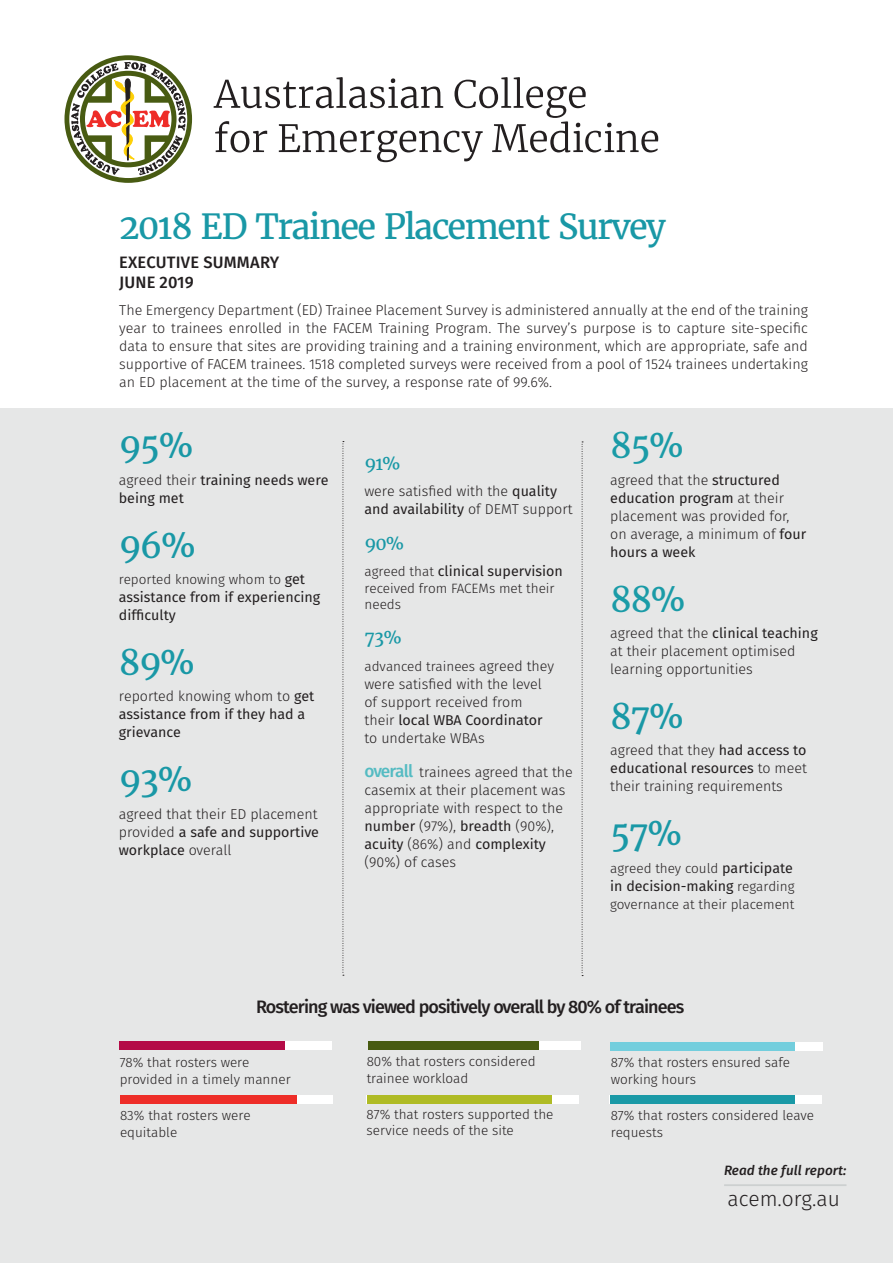
<style>
.page{position:relative;width:893px;height:1263px;background:#fff}
.page>*{position:absolute;margin:0;border:0;box-sizing:border-box;transform-origin:0 0}
.t1{font:34.5px "Merriweather";letter-spacing:-.05em;color:#1998a6}
.t2{font:34.5px "Merriweather";color:#1a9ba7}
.t3{font:300 21px "Fira Sans";color:#231f20}
.t4{font:500 18px "Fira Sans";letter-spacing:-.05em;color:#231f20}
.t5{font:18px "Merriweather";color:#1998a6}
.t6{font:500 16.5px/19.8px "Fira Sans";letter-spacing:.01em;color:#231f20}
.t7{font:300 14.25px/18px "Fira Sans";color:#231f20}
.t8{font:14.25px/18px "Fira Sans";color:#231f20}
.t9{font:300 13.5px/16.5px "Fira Sans";color:#231f20}
.t10{font:italic 500 13.5px "Fira Sans";color:#231f20}
.s1{font-weight:300}
.s2{font-weight:400;font-size:14.25px}
.s3{font-weight:400}
.s4{font-weight:300;font-size:13.5px}
.s5{font-size:14.25px}
.s6{font-weight:500;font-size:17.25px;color:#54bbc2}
</style>
<div class="page">
<div style="left:0;top:408px;width:893px;height:855px;background:#e6e7e7"></div>
<svg style="left:214px;top:77px;width:444px;height:85px"></svg>
<svg style="left:64px;top:55px;width:128px;height:128px"></svg>
<hr style="left:724px;top:1184px;width:122px;height:2px;background:#cdd0d0">
<div style="left:610px;top:1042px;width:212px;height:8px;background:#fff"></div>
<div style="left:610px;top:1095px;width:212px;height:9px;background:#fff"></div>
<div style="left:610px;top:1042px;width:185px;height:8px;background:#73cedd"></div>
<div style="left:610px;top:1095px;width:185px;height:9px;background:#1a99a6"></div>
<div style="left:367px;top:1095px;width:212px;height:9px;background:#fff"></div>
<div style="left:367px;top:1095px;width:185px;height:9px;background:#afbb25"></div>
<div style="left:368px;top:1041px;width:213px;height:8px;background:#fff"></div>
<div style="left:368px;top:1041px;width:170px;height:8px;background:#485b12"></div>
<div style="left:120px;top:1095px;width:213px;height:9px;background:#fff"></div>
<div style="left:120px;top:1095px;width:176px;height:9px;background:#ee2d28"></div>
<div style="left:119px;top:1041px;width:213px;height:8px;background:#fff"></div>
<div style="left:119px;top:1041px;width:166px;height:8px;background:#b40b47"></div>
<svg style="left:343px;top:441px;width:1px;height:535px"></svg>
<svg style="left:582px;top:442px;width:1px;height:534px"></svg>
<h1 class="t1" style="left:119px;top:205px;width:549px">2018 ED Trainee Placement Survey</h1>
<p class="t6" style="left:119px;top:253px;width:162px">EXECUTIVE SUMMARY<br>JUNE 2019</p>
<p class="t7" style="left:119px;top:301px;width:690px;text-align:justify">The Emergency Department (ED) Trainee Placement Survey is administered annually at the end of the training year to trainees enrolled in the FACEM Training Program. The survey’s purpose is to capture site-specific data to ensure that sites are providing training and a training environment, which are appropriate, safe and supportive of FACEM trainees. 1518 completed surveys were received from a pool of 1524 trainees undertaking an ED placement at the time of the survey, a response rate of 99.6%.</p>
<h1 class="t1" style="left:119px;top:424px;width:76px">95%</h1>
<p class="t8" style="left:119px;top:471px;width:211px"><span class="s1">agreed their</span> training needs were being met</p>
<h1 class="t1" style="left:119px;top:524px;width:79px">96%</h1>
<p class="t9" style="left:119px;top:571px;width:188px">reported knowing whom to <span class="s2">get</span></p>
<p class="t8" style="left:119px;top:588px;width:203px">assistance from if experiencing difficulty</p>
<h1 class="t1" style="left:119px;top:641px;width:78px">89%</h1>
<p class="t8" style="left:119px;top:687px;width:197px"><span class="s1">reported knowing whom to</span> get assistance from if they had a grievance</p>
<h1 class="t1" style="left:119px;top:758px;width:75px">93%</h1>
<p class="t7" style="left:119px;top:805px;width:202px;text-align:justify">agreed that their ED placement provided <span class="s3">a safe and supportive workplace</span> overall</p>
<p class="t5" style="left:364px;top:452px;width:38px">91%</p>
<p class="t7" style="left:364px;top:482px;width:210px">were satisfied with the <span class="s3">quality and availability</span> of DEMT support</p>
<p class="t5" style="left:364px;top:532px;width:41px">90%</p>
<p class="t8" style="left:364px;top:562px;width:200px"><span class="s4">agreed that</span> clinical supervision</p>
<p class="t9" style="left:364px;top:580px;width:192px">received from FACEMs met their needs</p>
<p class="t5" style="left:364px;top:626px;width:39px">73%</p>
<p class="t9" style="left:364px;top:658px;width:191px">advanced trainees <span class="s5">agreed they</span></p>
<p class="t7" style="left:364px;top:675px;width:180px">were satisfied with the level of support received from their <span class="s3">local WBA Coordinator </span>to undertake WBAs</p>
<p class="t7" style="left:364px;top:763px;width:210px"><span class="s6">overall</span> trainees agreed that the casemix at their placement was appropriate with respect to the <span class="s3">number</span> (97%), <span class="s3">breadth</span> (90%), <span class="s3">acuity</span> (86%) and <span class="s3">complexity </span>(90%) of cases</p>
<h1 class="t2" style="left:610px;top:424px;width:76px">85%</h1>
<p class="t7" style="left:610px;top:471px;width:198px">agreed that the <span class="s3">structured education program</span> at their placement was provided for, on average, a minimum of <span class="s3">four hours a week</span></p>
<h1 class="t2" style="left:610px;top:578px;width:77px">88%</h1>
<p class="t7" style="left:610px;top:624px;width:209px">agreed that the <span class="s3">clinical teaching </span>at their placement optimised learning opportunities</p>
<h1 class="t1" style="left:610px;top:695px;width:75px">87%</h1>
<p class="t7" style="left:610px;top:741px;width:198px;text-align:justify">agreed that they <span class="s3">had access to educational resources</span> to meet their training requirements</p>
<h1 class="t1" style="left:610px;top:812px;width:74px">57%</h1>
<p class="t9" style="left:610px;top:860px;width:184px">agreed they could <span class="s2">participate</span></p>
<p class="t8" style="left:610px;top:877px;width:186px">in decision-making <span class="s4">regarding</span></p>
<p class="t9" style="left:610px;top:896px;width:186px">governance at their placement</p>
<p class="t4" style="left:256px;top:994px;width:430px">Rostering was viewed positively overall by 80% of trainees</p>
<p class="t9" style="left:120px;top:1054px;width:172px">78% that rosters were provided in a timely manner</p>
<p class="t9" style="left:120px;top:1107px;width:132px">83% that rosters were equitable</p>
<p class="t9" style="left:367px;top:1053px;width:170px">80% that rosters considered trainee workload</p>
<p class="t9" style="left:367px;top:1105px;width:188px">87% that rosters supported the service needs of the site</p>
<p class="t9" style="left:611px;top:1054px;width:181px">87% that rosters ensured safe working hours</p>
<p class="t9" style="left:611px;top:1107px;width:205px">87% that rosters considered leave requests</p>
<p class="t10" style="left:724px;top:1161px;width:124px">Read the full report:</p>
<h2 class="t3" style="left:727px;top:1183px;width:114px">acem.org.au</h2>
</div>
